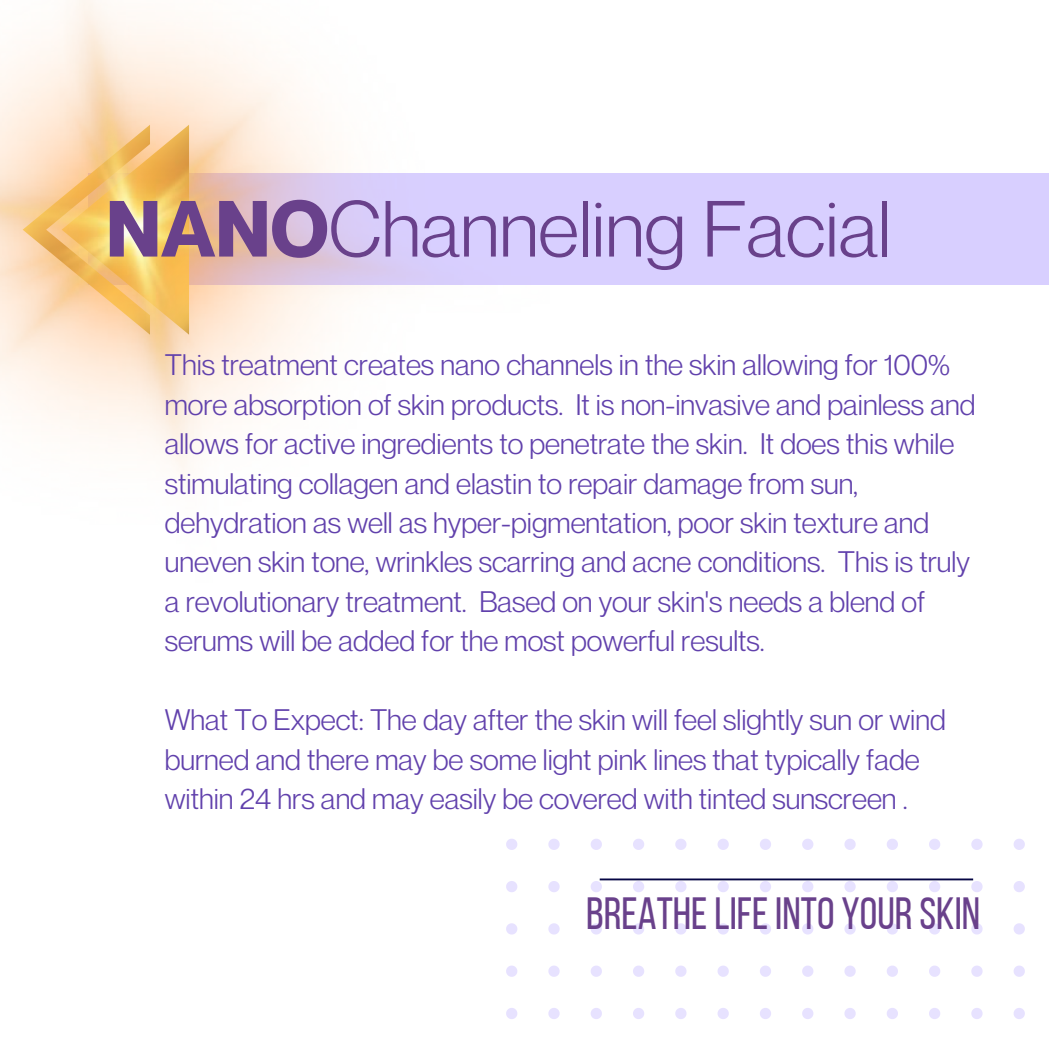
<style>
.page{position:relative;width:1049px;height:1049px;background:#fff}
.page>*{position:absolute;margin:0;border:0;box-sizing:border-box;transform-origin:0 0}
.t1{font:77.75px "Neue Montreal";color:#69418b}
.t2{font:45px "Bebas Neue";color:#69418b}
.t3{font:29px/39.5px "Neue Montreal";color:#6141ac}
.s1{font-weight:700}
</style>
<div class="page">
<svg style="left:506px;top:839px;width:11px;height:10px"></svg>
<svg style="left:548px;top:839px;width:11px;height:10px"></svg>
<svg style="left:591px;top:839px;width:10px;height:10px"></svg>
<svg style="left:633px;top:839px;width:11px;height:10px"></svg>
<svg style="left:675px;top:839px;width:11px;height:10px"></svg>
<svg style="left:717px;top:839px;width:11px;height:10px"></svg>
<svg style="left:760px;top:839px;width:10px;height:10px"></svg>
<svg style="left:802px;top:839px;width:11px;height:10px"></svg>
<svg style="left:844px;top:839px;width:11px;height:10px"></svg>
<svg style="left:887px;top:839px;width:10px;height:10px"></svg>
<svg style="left:929px;top:839px;width:11px;height:10px"></svg>
<svg style="left:971px;top:839px;width:11px;height:10px"></svg>
<svg style="left:1013px;top:839px;width:11px;height:10px"></svg>
<svg style="left:506px;top:881px;width:11px;height:11px"></svg>
<svg style="left:548px;top:881px;width:11px;height:11px"></svg>
<svg style="left:591px;top:880px;width:10px;height:12px"></svg>
<svg style="left:632px;top:880px;width:12px;height:12px"></svg>
<svg style="left:675px;top:880px;width:11px;height:12px"></svg>
<svg style="left:717px;top:880px;width:11px;height:12px"></svg>
<svg style="left:759px;top:880px;width:11px;height:12px"></svg>
<svg style="left:801px;top:880px;width:12px;height:12px"></svg>
<svg style="left:844px;top:880px;width:11px;height:12px"></svg>
<svg style="left:886px;top:880px;width:11px;height:12px"></svg>
<svg style="left:928px;top:880px;width:12px;height:12px"></svg>
<svg style="left:971px;top:880px;width:11px;height:12px"></svg>
<svg style="left:1013px;top:881px;width:11px;height:11px"></svg>
<svg style="left:506px;top:923px;width:11px;height:11px"></svg>
<svg style="left:548px;top:923px;width:11px;height:11px"></svg>
<svg style="left:591px;top:923px;width:10px;height:11px"></svg>
<svg style="left:633px;top:923px;width:11px;height:11px"></svg>
<svg style="left:675px;top:923px;width:11px;height:11px"></svg>
<svg style="left:717px;top:923px;width:11px;height:11px"></svg>
<svg style="left:760px;top:923px;width:10px;height:11px"></svg>
<svg style="left:802px;top:923px;width:11px;height:11px"></svg>
<svg style="left:844px;top:923px;width:11px;height:11px"></svg>
<svg style="left:887px;top:923px;width:10px;height:11px"></svg>
<svg style="left:929px;top:923px;width:11px;height:11px"></svg>
<svg style="left:971px;top:923px;width:11px;height:11px"></svg>
<svg style="left:1013px;top:923px;width:11px;height:11px"></svg>
<svg style="left:506px;top:965px;width:11px;height:11px"></svg>
<svg style="left:548px;top:965px;width:11px;height:11px"></svg>
<svg style="left:591px;top:965px;width:10px;height:11px"></svg>
<svg style="left:633px;top:965px;width:11px;height:11px"></svg>
<svg style="left:675px;top:965px;width:11px;height:11px"></svg>
<svg style="left:717px;top:965px;width:11px;height:11px"></svg>
<svg style="left:760px;top:965px;width:10px;height:11px"></svg>
<svg style="left:802px;top:965px;width:11px;height:11px"></svg>
<svg style="left:844px;top:965px;width:11px;height:11px"></svg>
<svg style="left:887px;top:965px;width:10px;height:11px"></svg>
<svg style="left:929px;top:965px;width:11px;height:11px"></svg>
<svg style="left:971px;top:965px;width:11px;height:11px"></svg>
<svg style="left:1013px;top:965px;width:11px;height:11px"></svg>
<svg style="left:506px;top:1008px;width:11px;height:10px"></svg>
<svg style="left:548px;top:1008px;width:11px;height:10px"></svg>
<svg style="left:591px;top:1008px;width:10px;height:10px"></svg>
<svg style="left:633px;top:1008px;width:11px;height:10px"></svg>
<svg style="left:675px;top:1008px;width:11px;height:10px"></svg>
<svg style="left:717px;top:1008px;width:11px;height:10px"></svg>
<svg style="left:760px;top:1008px;width:10px;height:10px"></svg>
<svg style="left:802px;top:1008px;width:11px;height:10px"></svg>
<svg style="left:844px;top:1008px;width:11px;height:10px"></svg>
<svg style="left:887px;top:1008px;width:10px;height:10px"></svg>
<svg style="left:929px;top:1008px;width:11px;height:10px"></svg>
<svg style="left:971px;top:1008px;width:11px;height:10px"></svg>
<svg style="left:1013px;top:1008px;width:11px;height:10px"></svg>
<hr style="left:599px;top:878px;width:373px;height:2px;background:#060644">
<div style="left:88px;top:173px;width:960px;height:112px;background:#d8cfff"></div>
<img style="left:0;top:0;width:408px;height:474px">
<h1 class="t1" style="left:106px;top:181px;width:786px"><span class="s1">NANO</span>Channeling Facial</h1>
<p class="t3" style="left:165px;top:345px;width:812px">This treatment creates nano channels in the skin allowing for 100% more absorption of skin products. It is non-invasive and painless and allows for active ingredients to penetrate the skin. It does this while stimulating collagen and elastin to repair damage from sun, dehydration as well as hyper-pigmentation, poor skin texture and uneven skin tone, wrinkles scarring and acne conditions. This is truly a revolutionary treatment. Based on your skin's needs a blend of serums will be added for the most powerful results.</p>
<p class="t3" style="left:165px;top:699px;width:782px">What To Expect: The day after the skin will feel slightly sun or wind burned and there may be some light pink lines that typically fade within 24 hrs and may easily be covered with tinted sunscreen .</p>
<h2 class="t2" style="left:586px;top:894px;width:395px">BREATHELIFEINTO YOURSKIN</h2>
</div>
